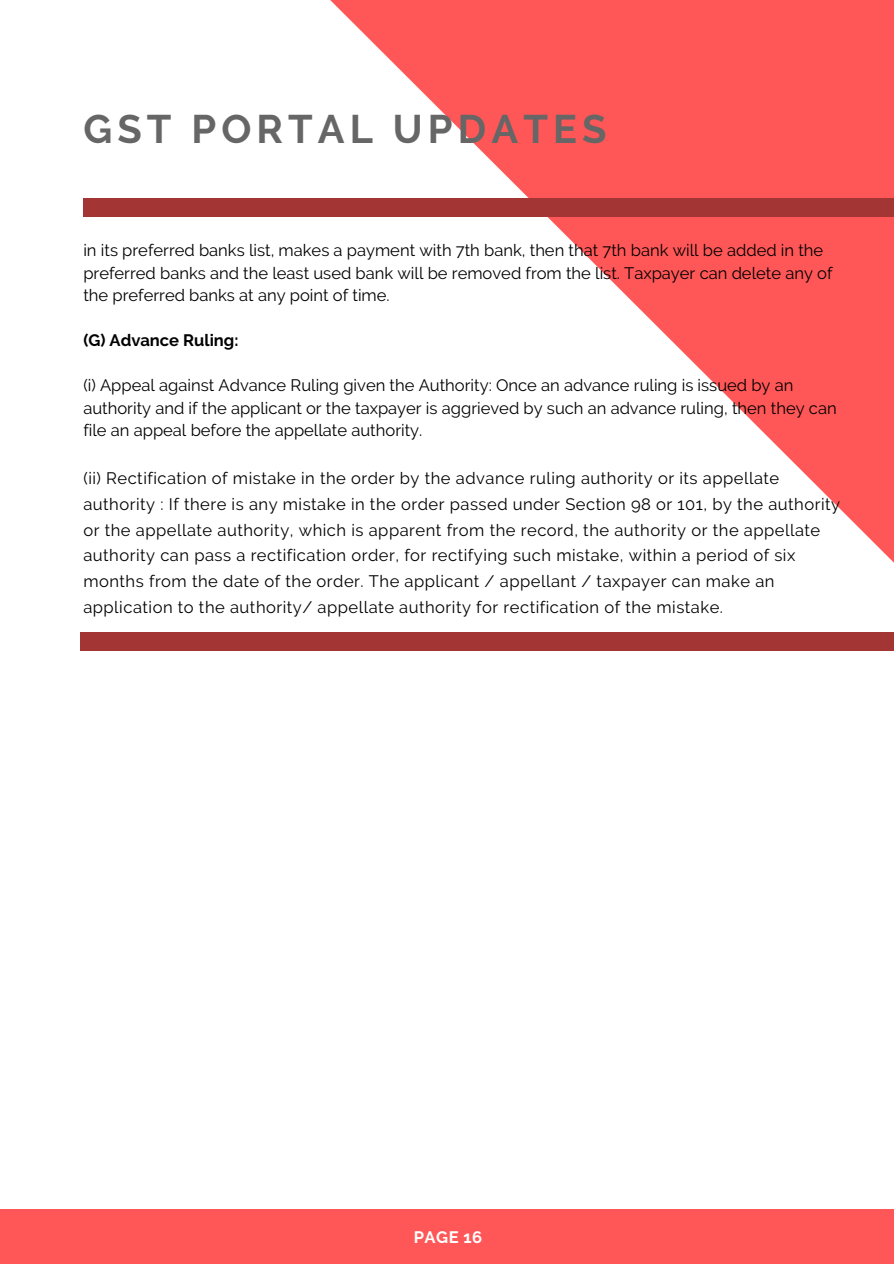
<style>
.page{position:relative;width:894px;height:1264px;background:#fff}
.page>*{position:absolute;margin:0;border:0;box-sizing:border-box;transform-origin:0 0}
.t1{font:700 39.75px "Raleway";letter-spacing:.13em;color:#666}
.t2{font:16.5px/26px "Raleway";letter-spacing:.03em;color:#000}
.t3{font:16.5px/22.5px "Raleway";color:#000}
.t4{font:700 16.5px "Raleway";color:#000}
.t5{font:700 16.5px "Raleway";letter-spacing:.03em;color:#fff}
</style>
<div class="page">
<svg style="left:125px;top:0;width:768px;height:562px"></svg>
<div style="left:84px;top:198px;width:809px;height:18px;background:#a43535"></div>
<div style="left:0;top:1208px;width:893px;height:55px;background:#ff5757"></div>
<div style="left:81px;top:632px;width:812px;height:18px;background:#a43535"></div>
<h1 class="t1" style="left:83px;top:106px;width:524px">GST PORTAL UPDATES</h1>
<p class="t3" style="left:83px;top:239px;width:750px">in its preferred banks list, makes a payment with 7th bank, then that 7th bank will be added in the preferred banks and the least used bank will be removed from the list. Taxpayer can delete any of the preferred banks at any point of time.</p>
<p class="t4" style="left:83px;top:331px;width:156px">(G) Advance Ruling:</p>
<p class="t3" style="left:83px;top:374px;width:754px">(i) Appeal against Advance Ruling given the Authority: Once an advance ruling is issued by an authority and if the applicant or the taxpayer is aggrieved by such an advance ruling, then they can file an appeal before the appellate authority.</p>
<p class="t2" style="left:83px;top:465px;width:758px">(ii) Rectification of mistake in the order by the advance ruling authority or its appellate authority : If there is any mistake in the order passed under Section 98 or 101, by the authority or the appellate authority, which is apparent from the record, the authority or the appellate authority can pass a rectification order, for rectifying such mistake, within a period of six months from the date of the order. The applicant / appellant / taxpayer can make an application to the authority/ appellate authority for rectification of the mistake.</p>
<p class="t5" style="left:413px;top:1227px;width:70px">PAGE 16</p>
</div>
